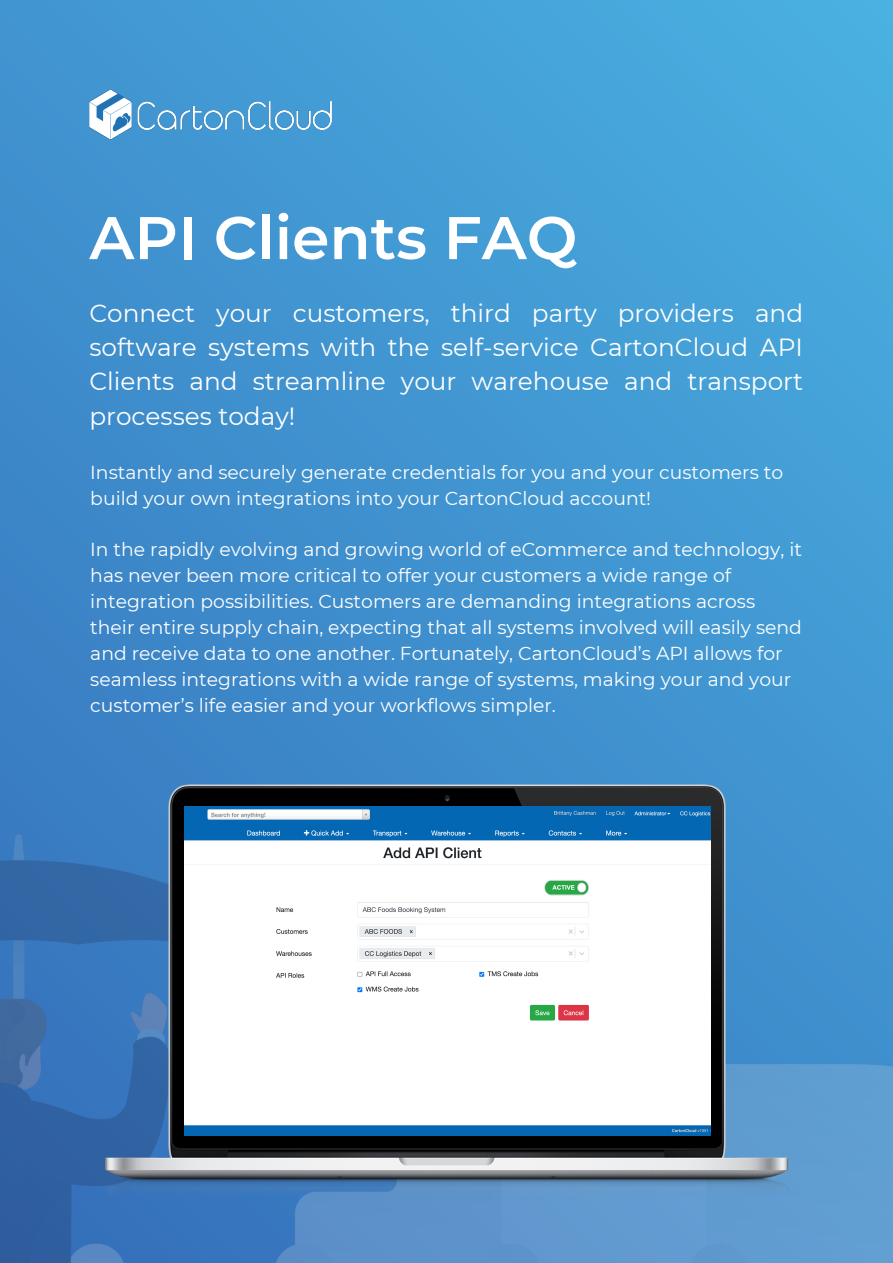
<style>
.page{position:relative;width:893px;height:1263px;background:#fff}
.page>*{position:absolute;margin:0;border:0;box-sizing:border-box;transform-origin:0 0}
.t1{font:600 60.07px "Montserrat";color:#fff}
.t2{font:24.75px/34.3px "Montserrat";color:#fff;text-align:justify}
.t3{font:18.75px/25.9px "Montserrat";color:#fff}
</style>
<div class="page">
<div style="left:0;top:0;width:893px;height:1263px;background:linear-gradient(to right,#3d88c9,#46a5da)"></div>
<img style="left:0;top:773px;width:893px;height:490px">
<img style="left:89px;top:770px;width:715px;height:429px">
<img style="left:89px;top:90px;width:243px;height:49px">
<img style="left:184px;top:806px;width:526px;height:329px">
<p class="t1" style="left:89px;top:201px;width:489px">API Clients FAQ</p>
<p class="t2" style="left:89px;top:296px;width:715px">Connect your customers, third party providers and software systems with the self-service CartonCloud API Clients and streamline your warehouse and transport processes today!</p>
<p class="t3" style="left:90px;top:459px;width:694px">Instantly and securely generate credentials for you and your customers to build your own integrations into your CartonCloud account!</p>
<p class="t3" style="left:90px;top:537px;width:713px">In the rapidly evolving and growing world of eCommerce and technology, it has never been more critical to offer your customers a wide range of integration possibilities. Customers are demanding integrations across their entire supply chain, expecting that all systems involved will easily send and receive data to one another. Fortunately, CartonCloud’s API allows for seamless integrations with a wide range of systems, making your and your customer’s life easier and your workflows simpler.</p>
</div>
